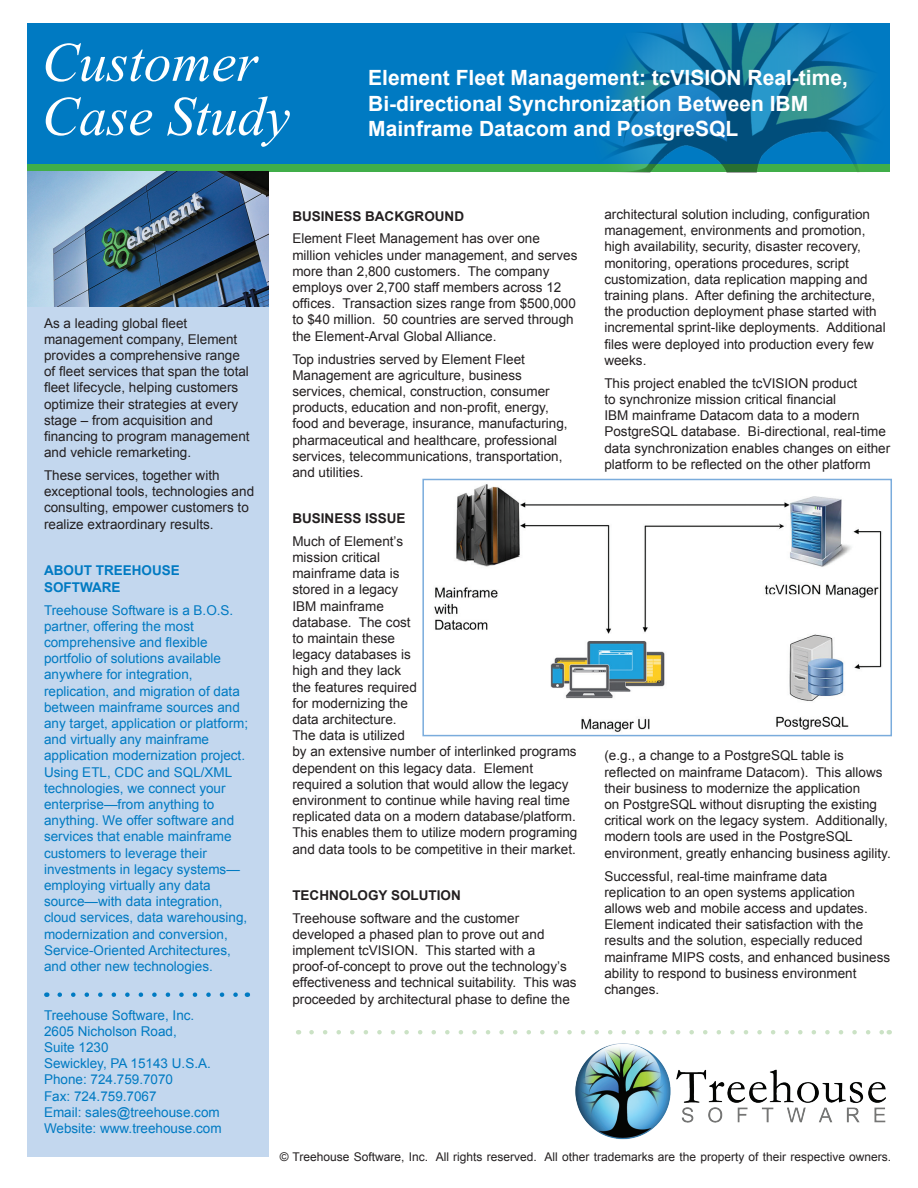
<style>
.page{position:relative;width:918px;height:1188px;background:#fff}
.page>*{position:absolute;margin:0;border:0;box-sizing:border-box;transform-origin:0 0}
.t1{font:italic 55.5px/54px "Times New Roman";color:#fff}
.t2{font:700 21px/25.2px "Arial";color:#fff}
.t3{font:13.5px/16.2px "Arial";color:#231f20}
.t4{font:13.5px/16.2px "Arial";color:#007ac2}
.t5{font:700 13.5px "Arial";color:#231f20}
.t6{font:700 13.5px/16.2px "Arial";color:#007ac2}
.t7{font:12px "Arial";color:#231f20}
</style>
<div class="page">
<div style="left:28px;top:42px;width:241px;height:1114px;background:#c3d7ee"></div>
<div style="left:28px;top:115px;width:862px;height:56px;background:#40ae49"></div>
<div style="left:28px;top:23px;width:862px;height:141px;background:#007ac2"></div>
<img style="left:588px;top:23px;width:299px;height:150px">
<svg style="left:312px;top:1030px;width:570px;height:4px"></svg>
<img style="left:575px;top:1043px;width:311px;height:97px">
<svg style="left:60px;top:992px;width:178px;height:5px"></svg>
<img style="left:28px;top:171px;width:241px;height:136px">
<img style="left:434px;top:484px;width:448px;height:249px">
<div style="left:422px;top:479px;width:470px;height:257px;border:2px solid #7aacdc"></div>
<h1 class="t1" style="left:42px;top:34px;width:250px">Customer<br>Case Study</h1>
<h2 class="t2" style="left:368px;top:66px;width:481px">Element Fleet Management: tcVISION Real-time,<br>Bi-directional Synchronization Between IBM<br>Mainframe Datacom and PostgreSQL</h2>
<p class="t3" style="left:44px;top:315px;width:207px">As a leading global fleet management company, Element provides a comprehensive range of fleet services that span the total fleet lifecycle, helping customers optimize their strategies at every stage – from acquisition and financing to program management and vehicle remarketing.</p>
<p class="t3" style="left:44px;top:467px;width:212px">These services, together with exceptional tools, technologies and consulting, empower customers to realize extraordinary results.</p>
<p class="t6" style="left:44px;top:563px;width:137px">ABOUT TREEHOUSE<br>SOFTWARE</p>
<p class="t4" style="left:44px;top:602px;width:206px">Treehouse Software is a B.O.S. partner, offering the most comprehensive and flexible portfolio of solutions available anywhere for integration, replication, and migration of data between mainframe sources and any target, application or platform; and virtually any mainframe application modernization project.<br>Using ETL, CDC and SQL/XML technologies, we connect your enterprise—from anything to anything. We offer software and services that enable mainframe customers to leverage their investments in legacy systems— employing virtually any data source—with data integration, cloud services, data warehousing, modernization and conversion,<br>Service-Oriented Architectures, and other new technologies.</p>
<p class="t4" style="left:44px;top:1007px;width:179px">Treehouse Software, Inc.<br>2605 Nicholson Road,<br>Suite 1230<br>Sewickley, PA 15143 U.S.A.   <br>Phone: 724.759.7070<br>Fax: 724.759.7067<br>Email: sales@treehouse.com<br>Website: www.treehouse.com</p>
<p class="t5" style="left:292px;top:207px;width:173px">BUSINESS BACKGROUND</p>
<p class="t3" style="left:292px;top:231px;width:287px">Element Fleet Management has over one million vehicles under management, and serves more than 2,800 customers. The company employs over 2,700 staff members across 12 offices. Transaction sizes range from $500,000 to $40 million. 50 countries are served through the Element-Arval Global Alliance.</p>
<p class="t3" style="left:292px;top:351px;width:277px">Top industries served by Element Fleet Management are agriculture, business services, chemical, construction, consumer products, education and non-profit, energy, food and beverage, insurance, manufacturing, pharmaceutical and healthcare, professional services, telecommunications, transportation, and utilities.</p>
<p class="t5" style="left:292px;top:509px;width:115px">BUSINESS ISSUE</p>
<p class="t3" style="left:292px;top:533px;width:287px">Much of Element’s<br>mission critical<br>mainframe data is<br>stored in a legacy<br>IBM mainframe<br>database. The cost<br>to maintain these<br>legacy databases is<br>high and they lack<br>the features required<br>for modernizing the<br>data architecture.<br>The data is utilized<br>by an extensive number of interlinked programs dependent on this legacy data. Element required a solution that would allow the legacy environment to continue while having real time replicated data on a modern database/platform.<br>This enables them to utilize modern programing and data tools to be competitive in their market.</p>
<p class="t5" style="left:292px;top:886px;width:170px">TECHNOLOGY SOLUTION</p>
<p class="t3" style="left:292px;top:910px;width:286px">Treehouse software and the customer developed a phased plan to prove out and implement tcVISION. This started with a proof-of-concept to prove out the technology’s effectiveness and technical suitability. This was proceeded by architectural phase to define the</p>
<p class="t3" style="left:604px;top:206px;width:283px">architectural solution including, configuration management, environments and promotion, high availability, security, disaster recovery, monitoring, operations procedures, script customization, data replication mapping and training plans. After defining the architecture, the production deployment phase started with incremental sprint-like deployments. Additional files were deployed into production every few weeks.</p>
<p class="t3" style="left:604px;top:375px;width:287px">This project enabled the tcVISION product<br>to synchronize mission critical financial<br>IBM mainframe Datacom data to a modern PostgreSQL database. Bi-directional, real-time data synchronization enables changes on either platform to be reflected on the other platform</p>
<p class="t3" style="left:604px;top:748px;width:288px">(e.g., a change to a PostgreSQL table is reflected on mainframe Datacom). This allows their business to modernize the application<br>on PostgreSQL without disrupting the existing critical work on the legacy system. Additionally, modern tools are used in the PostgreSQL environment, greatly enhancing business agility.</p>
<p class="t3" style="left:604px;top:868px;width:287px">Successful, real-time mainframe data replication to an open systems application allows web and mobile access and updates.<br>Element indicated their satisfaction with the results and the solution, especially reduced mainframe MIPS costs, and enhanced business ability to respond to business environment changes.</p>
<p class="t7" style="left:280px;top:1149px;width:613px">© Treehouse Software, Inc. All rights reserved. All other trademarks are the property of their respective owners.</p>
</div>
